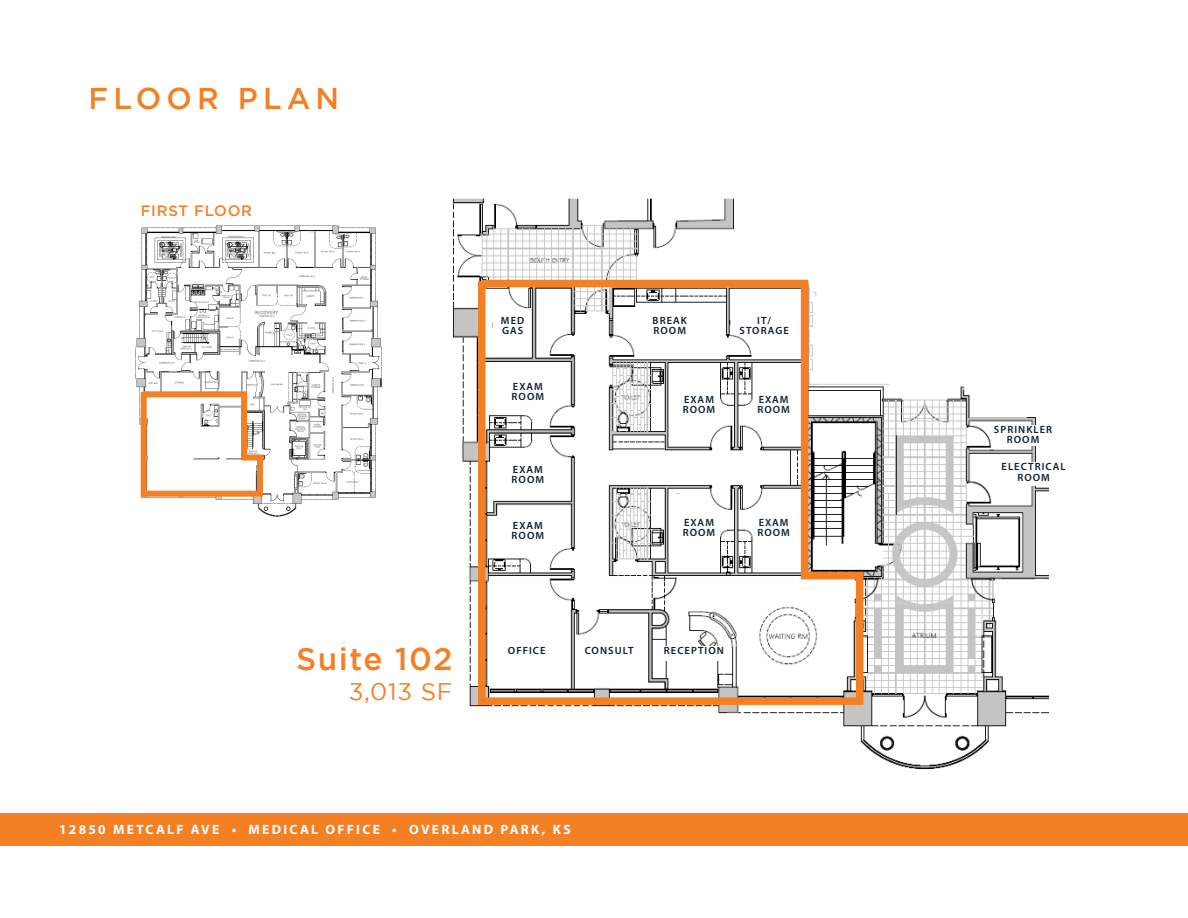
<style>
.page{position:relative;width:1188px;height:918px;background:#fff}
.page>*{position:absolute;margin:0;border:0;box-sizing:border-box;transform-origin:0 0}
.t1{font:500 31.5px "Gotham";letter-spacing:.05em;color:#f48026}
.Contact_Info{font:500 30px "Gotham";letter-spacing:.17em;color:#f48026}
.t2{font:24px "Gotham";color:#f48026}
.t3{font:500 15px "Gotham";letter-spacing:.05em;color:#f48026}
.Contact_Info-2{font:700 13.5px "Myriad Pro";letter-spacing:.17em;color:#fff}
.Contact_Info-3{font:600 10.5px "Myriad Pro";letter-spacing:.1em;color:#0c2031}
</style>
<div class="page">
<img style="left:453px;top:198px;width:596px;height:571px">
<div style="left:0;top:813px;width:1188px;height:33px;background:#f48026"></div>
<div style="left:822px;top:546px;width:48px;height:22px;background:#fff"></div>
<svg style="left:990px;top:457px;width:28px;height:34px"></svg>
<div style="left:980px;top:458px;width:48px;height:24px;background:#fff"></div>
<div style="left:984px;top:530px;width:28px;height:22px;background:#fff"></div>
<div style="left:991px;top:424px;width:32px;height:22px;background:#fff"></div>
<div style="left:992px;top:425px;width:62px;height:20px;background:#fff"></div>
<div style="left:998px;top:462px;width:71px;height:24px;background:#fff"></div>
<img style="left:135px;top:226px;width:247px;height:291px">
<svg style="left:138px;top:386px;width:128px;height:114px"></svg>
<svg style="left:474px;top:274px;width:393px;height:435px"></svg>
<p class="Contact_Info" style="left:89px;top:81px;width:252px">FLOOR PLAN</p>
<p class="t3" style="left:141px;top:202px;width:113px">FIRST FLOOR</p>
<p class="t1" style="left:296px;top:641px;width:158px">Suite 102</p>
<p class="t2" style="left:349px;top:678px;width:105px">3,013 SF</p>
<p class="Contact_Info-3" style="left:501px;top:313px;width:25px">MED</p>
<p class="Contact_Info-3" style="left:502px;top:324px;width:23px">GAS</p>
<p class="Contact_Info-3" style="left:513px;top:380px;width:32px">EXAM</p>
<p class="Contact_Info-3" style="left:512px;top:390px;width:34px">ROOM</p>
<p class="Contact_Info-3" style="left:513px;top:463px;width:32px">EXAM</p>
<p class="Contact_Info-3" style="left:512px;top:473px;width:34px">ROOM</p>
<p class="Contact_Info-3" style="left:513px;top:518px;width:32px">EXAM</p>
<p class="Contact_Info-3" style="left:512px;top:529px;width:34px">ROOM</p>
<p class="Contact_Info-3" style="left:653px;top:313px;width:36px">BREAK</p>
<p class="Contact_Info-3" style="left:653px;top:324px;width:34px">ROOM</p>
<p class="Contact_Info-3" style="left:684px;top:392px;width:32px">EXAM</p>
<p class="Contact_Info-3" style="left:683px;top:403px;width:34px">ROOM</p>
<p class="Contact_Info-3" style="left:757px;top:313px;width:15px">IT/</p>
<p class="Contact_Info-3" style="left:740px;top:324px;width:51px">STORAGE</p>
<p class="Contact_Info-3" style="left:759px;top:392px;width:32px">EXAM</p>
<p class="Contact_Info-3" style="left:757px;top:403px;width:34px">ROOM</p>
<p class="Contact_Info-3" style="left:684px;top:515px;width:32px">EXAM</p>
<p class="Contact_Info-3" style="left:683px;top:526px;width:34px">ROOM</p>
<p class="Contact_Info-3" style="left:759px;top:515px;width:32px">EXAM</p>
<p class="Contact_Info-3" style="left:757px;top:526px;width:34px">ROOM</p>
<p class="Contact_Info-3" style="left:508px;top:644px;width:39px">OFFICE</p>
<p class="Contact_Info-3" style="left:585px;top:644px;width:50px">CONSULT</p>
<p class="Contact_Info-3" style="left:664px;top:644px;width:62px">RECEPTION</p>
<p class="Contact_Info-2" style="left:59px;top:821px;width:513px">12850 METCALF AVE • MEDICAL OFFICE • OVERLAND PARK, KS</p>
<p class="Contact_Info-3" style="left:994px;top:423px;width:60px">SPRINKLER</p>
<p class="Contact_Info-3" style="left:1007px;top:433px;width:34px">ROOM</p>
<p class="Contact_Info-3" style="left:1002px;top:460px;width:66px">ELECTRICAL</p>
<p class="Contact_Info-3" style="left:1017px;top:471px;width:34px">ROOM</p>
</div>
